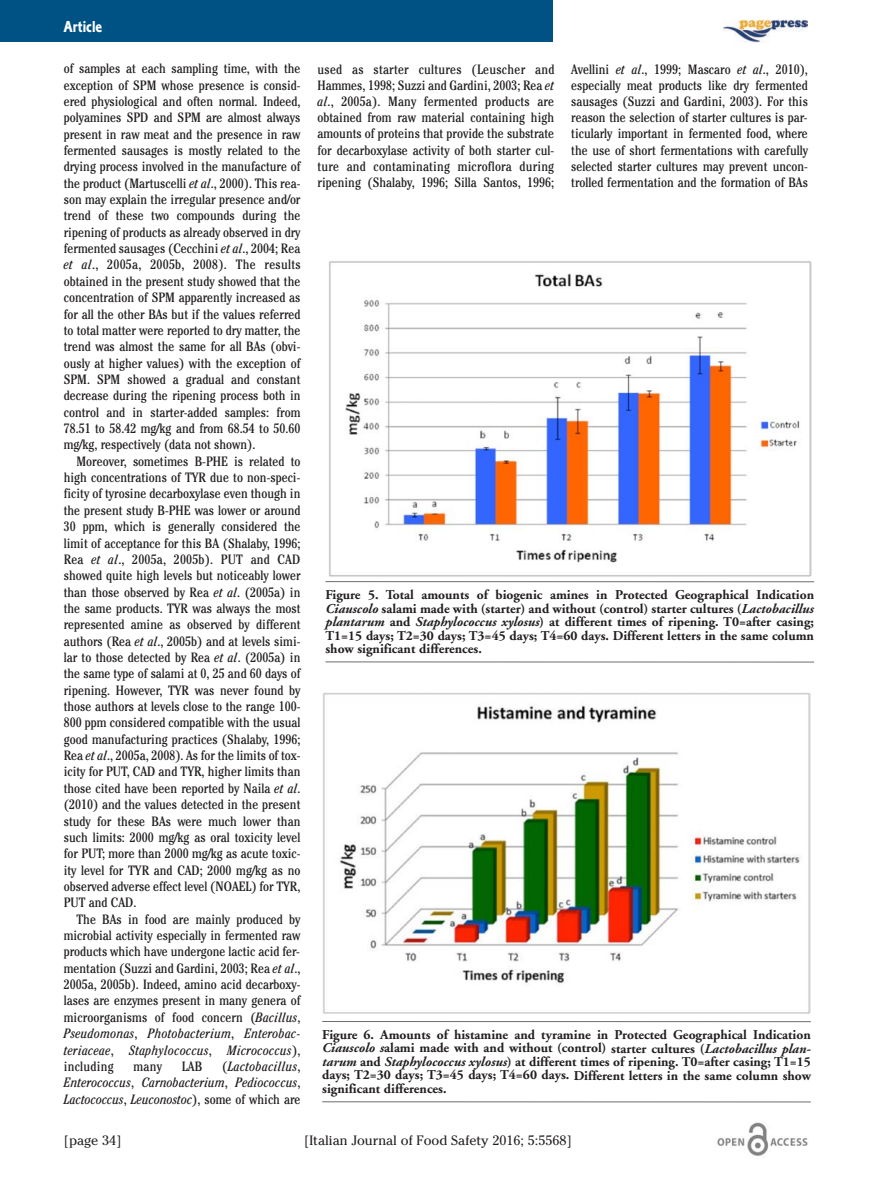
<style>
.page{position:relative;width:893px;height:1191px;background:#fff}
.page>*{position:absolute;margin:0;border:0;box-sizing:border-box;transform-origin:0 0}
.t1{font:16.5px "Corinthian Bold Condensed Plain";color:#fff}
.t2{font:condensed 13.5px/16.4px "Cheltenham";color:#231f20;text-align:justify}
.t3{font:700 13.5px/13.5px "Adobe Garamond";color:#231f20;text-align:justify}
.t4{font:italic condensed 13.5px/16.4px "Cheltenham";letter-spacing:.005em;color:#231f20;text-align:justify}
.t5{font:13.5px "Cheltenham";color:#231f20}
.s1{font-style:italic}
.s2{font-style:normal}
</style>
<div class="page">
<div style="left:0;top:0;width:553px;height:42px;background:#005285"></div>
<img style="left:717px;top:1123px;width:91px;height:33px">
<img style="left:723px;top:19px;width:84px;height:24px">
<hr style="left:322px;top:1021px;width:489px;height:1px;background:#6c6d70">
<hr style="left:322px;top:1101px;width:489px;height:1px;background:#6c6d70">
<img style="left:323px;top:693px;width:488px;height:321px">
<hr style="left:325px;top:581px;width:489px;height:1px;background:#6c6d70">
<hr style="left:325px;top:661px;width:489px;height:1px;background:#6c6d70">
<img style="left:329px;top:261px;width:482px;height:316px">
<p class="t1" style="left:63px;top:21px;width:40px">Article</p>
<p class="t2" style="left:64px;top:62px;width:238px">of samples at each sampling time, with the exception of SPM whose presence is consid&shy;ered physiological and often normal. Indeed, polyamines SPD and SPM are almost always present in raw meat and the presence in raw fermented sausages is mostly related to the drying process involved in the manufacture of the product (Martuscelli <span class="s1">et al</span>., 2000). This rea&shy;son may explain the irregular presence and/or trend of these two compounds during the ripening of products as already observed in dry fermented sausages (Cecchini <span class="s1">et al</span>., 2004; Rea <span class="s1">et al</span>., 2005a, 2005b, 2008). The results obtained in the present study showed that the concentration of SPM apparently increased as for all the other BAs but if the values referred to total matter were reported to dry matter, the trend was almost the same for all BAs (obvi&shy;ously at higher values) with the exception of SPM. SPM showed a gradual and constant decrease during the ripening process both in control and in starter-added samples: from 78.51 to 58.42 mg/kg and from 68.54 to 50.60 mg/kg, respectively (data not shown).</p>
<p class="t2" style="left:64px;top:454px;width:238px;text-indent:13px">Moreover, sometimes B-PHE is related to high concentrations of TYR due to non-speci&shy;ficity of tyrosine decarboxylase even though in the present study B-PHE was lower or around 30 ppm, which is generally considered the limit of acceptance for this BA (Shalaby, 1996; Rea <span class="s1">et al</span>., 2005a, 2005b). PUT and CAD showed quite high levels but noticeably lower than those observed by Rea <span class="s1">et al</span>. (2005a) in the same products. TYR was always the most represented amine as observed by different authors (Rea <span class="s1">et al</span>., 2005b) and at levels simi&shy;lar to those detected by Rea <span class="s1">et al</span>. (2005a) in the same type of salami at 0, 25 and 60 days of ripening. However, TYR was never found by those authors at levels close to the range 100- 800 ppm considered compatible with the usual good manufacturing practices (Shalaby, 1996; Rea <span class="s1">et al</span>., 2005a, 2008). As for the limits of tox&shy;icity for PUT, CAD and TYR, higher limits than those cited have been reported by Naila <span class="s1">et al</span>. (2010) and the values detected in the present study for these BAs were much lower than such limits: 2000 mg/kg as oral toxicity level for PUT; more than 2000 mg/kg as acute toxic&shy;ity level for TYR and CAD; 2000 mg/kg as no observed adverse effect level (NOAEL) for TYR, PUT and CAD.</p>
<p class="t2" style="left:64px;top:912px;width:238px;text-indent:13px">The BAs in food are mainly produced by microbial activity especially in fermented raw products which have undergone lactic acid fer&shy;mentation (Suzzi and Gardini, 2003; Rea <span class="s1">et al</span>., 2005a, 2005b). Indeed, amino acid decarboxy&shy;lases are enzymes present in many genera of microorganisms of food concern (<span class="s1">Bacillus</span>, <span class="s1">Pseudomonas</span>, <span class="s1">Photobacterium</span>, <span class="s1">Enterobac - teriaceae</span>, <span class="s1">Staphylococcus</span>, <span class="s1">Micrococcus</span>), including</p>
<p class="t4" style="left:64px;top:1059px;width:238px;text-indent:158px"><span class="s2">(</span>Lactobacillus<span class="s2">, </span>Enterococcus<span class="s2">,</span> Carnobacterium<span class="s2">,</span> Pediococcus<span class="s2">, </span>Lactococcus<span class="s2">,</span> Leuconostoc<span class="s2">), some of which are</span></p>
<p class="t2" style="left:133px;top:1059px;width:30px">many</p>
<p class="t2" style="left:182px;top:1059px;width:22px">LAB</p>
<p class="t2" style="left:317px;top:62px;width:238px">used as starter cultures (Leuscher and Hammes, 1998; Suzzi and Gardini, 2003; Rea <span class="s1">et al</span>., 2005a). Many fermented products are obtained from raw material containing high amounts of proteins that provide the substrate for decarboxylase activity of both starter cul&shy;ture and contaminating microflora during ripening (Shalaby, 1996; Silla Santos, 1996;</p>
<p class="t2" style="left:571px;top:62px;width:238px">Avellini <span class="s1">et al</span>., 1999; Mascaro <span class="s1">et al</span>., 2010), especially meat products like dry fermented sausages (Suzzi and Gardini, 2003). For this reason the selection of starter cultures is par&shy;ticularly important in fermented food, where the use of short fermentations with carefully selected starter cultures may prevent uncon&shy;trolled fermentation and the formation of BAs</p>
<p class="t3" style="left:325px;top:589px;width:490px">Figure 5. Total amounts of biogenic amines in Protected Geographical Indication <span class="s1">Ciauscolo</span> salami made with (starter) and without (control) starter cultures (<span class="s1">Lactobacillus plantarum</span> and <span class="s1">Staphylococcus xylosus</span>) at different times of ripening. T0=after casing; T1=15 days; T2=30 days; T3=45 days; T4=60 days. Different letters in the same column show significant differences.</p>
<p class="t3" style="left:322px;top:1029px;width:490px">Figure 6. Amounts of histamine and tyramine in Protected Geographical Indication <span class="s1">Ciauscolo s</span>alami made with and without (control) starter cultures (<span class="s1">Lactobacillus plan&shy;tarum</span> and <span class="s1">Staphylococcus xylosus</span>) at different times of ripening. T0=after casing; T1=15 days; T2=30 days; T3=45 days; T4=60 days. Different letters in the same column show significant differences.</p>
<p class="t5" style="left:64px;top:1132px;width:59px">[page 34]</p>
<p class="t5" style="left:304px;top:1132px;width:269px">[Italian Journal of Food Safety 2016; 5:5568]</p>
</div>
